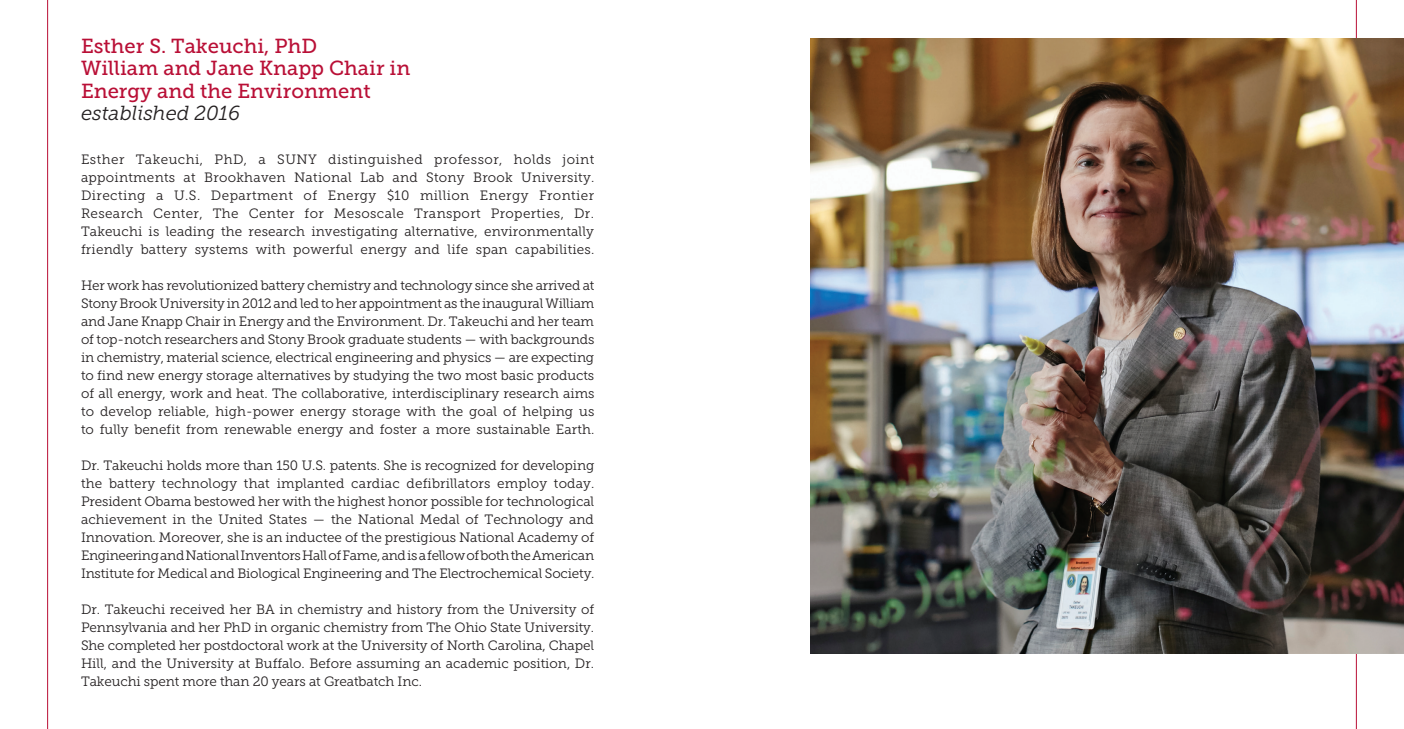
<style>
.page{position:relative;width:1404px;height:729px;background:#fff}
.page>*{position:absolute;margin:0;border:0;box-sizing:border-box;transform-origin:0 0}
.t1{font:20.25px/22.5px "Museo Slab 500";color:#b90f36}
.t2{font:italic 20.25px "Museo Slab 300";color:#231f20}
.t3{font:13.5px/18px "Museo Slab 300";color:#231f20;text-align:justify}
</style>
<div class="page">
<hr style="left:47px;top:0;width:1px;height:729px;background:#b90f36">
<hr style="left:1356px;top:0;width:1px;height:729px;background:#b90f36">
<img style="left:810px;top:39px;width:594px;height:615px">
<h1 class="t1" style="left:81px;top:35px;width:331px">Esther S. Takeuchi, PhD<br>William and Jane Knapp Chair in<br>Energy and the Environment</h1>
<h1 class="t2" style="left:81px;top:102px;width:161px">established 2016</h1>
<p class="t3" style="left:81px;top:150px;width:515px">Esther Takeuchi, PhD, a SUNY distinguished professor, holds joint appointments at Brookhaven National Lab and Stony Brook University.<br>Directing a U.S. Department of Energy $10 million Energy Frontier Research Center, The Center for Mesoscale Transport Properties, Dr.<br>Takeuchi is leading the research investigating alternative, environmentally friendly battery systems with powerful energy and life span capabilities.</p>
<p class="t3" style="left:81px;top:276px;width:515px">Her work has revolutionized battery chemistry and technology since she arrived at Stony Brook University in 2012 and led to her appointment as the inaugural William and Jane Knapp Chair in Energy and the Environment. Dr. Takeuchi and her team of top-notch researchers and Stony Brook graduate students — with backgrounds in chemistry, material science, electrical engineering and physics — are expecting to find new energy storage alternatives by studying the two most basic products of all energy, work and heat. The collaborative, interdisciplinary research aims to develop reliable, high-power energy storage with the goal of helping us to fully benefit from renewable energy and foster a more sustainable Earth.</p>
<p class="t3" style="left:81px;top:456px;width:515px">Dr. Takeuchi holds more than 150 U.S. patents. She is recognized for developing the battery technology that implanted cardiac defibrillators employ today.<br>President Obama bestowed her with the highest honor possible for technological achievement in the United States — the National Medal of Technology and Innovation. Moreover, she is an inductee of the prestigious National Academy of Engineering and National Inventors Hall of Fame, and is a fellow of both the American Institute for Medical and Biological Engineering and The Electrochemical Society.</p>
<p class="t3" style="left:81px;top:600px;width:515px">Dr. Takeuchi received her BA in chemistry and history from the University of Pennsylvania and her PhD in organic chemistry from The Ohio State University.<br>She completed her postdoctoral work at the University of North Carolina, Chapel Hill, and the University at Buffalo. Before assuming an academic position, Dr.<br>Takeuchi spent more than 20 years at Greatbatch Inc.</p>
</div>
